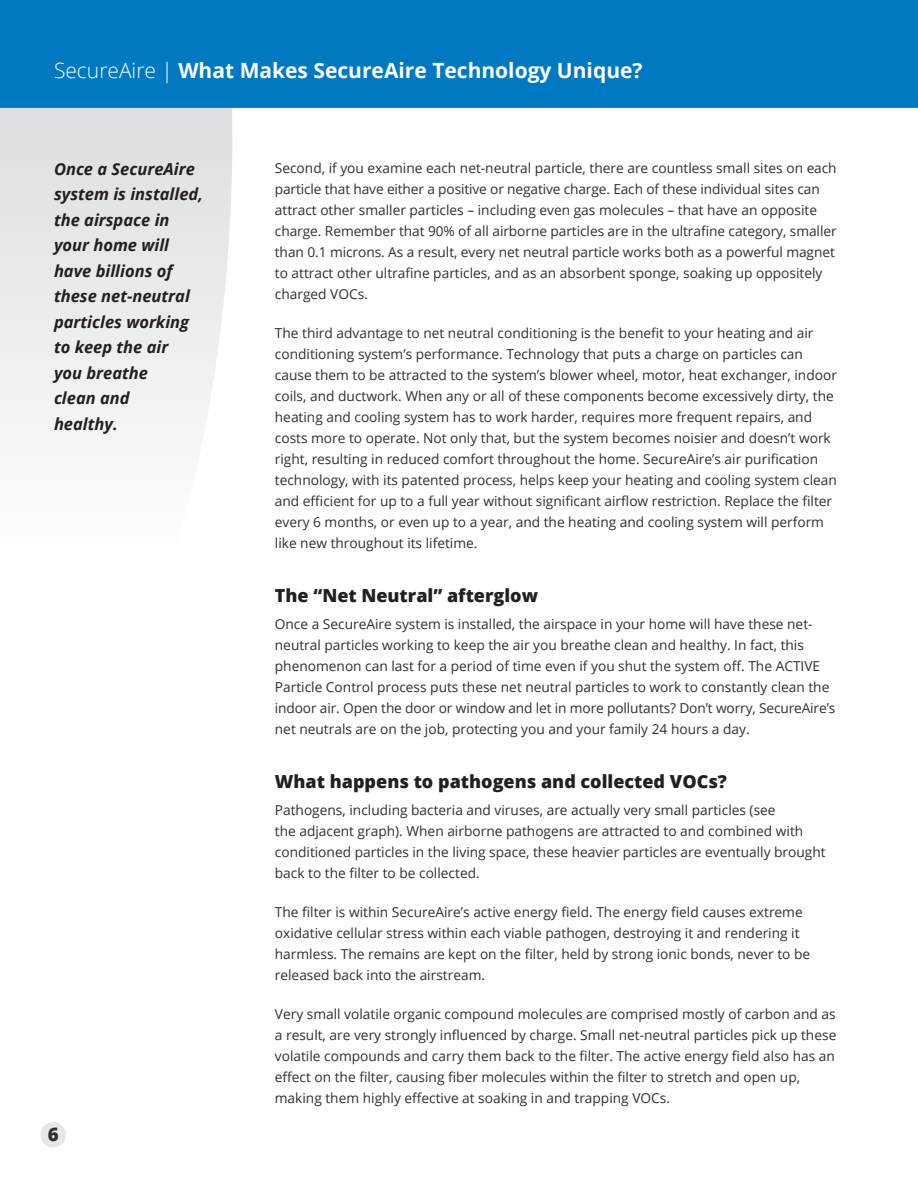
<style>
.page{position:relative;width:918px;height:1188px;background:#fff}
.page>*{position:absolute;margin:0;border:0;box-sizing:border-box;transform-origin:0 0}
.t1{font:700 21px "Open Sans";color:#fff}
.Body_Copy{font:800 18.75px "Open Sans";color:#312f30}
.Subhead-1{font:800 18px "Open Sans";color:#231f20}
.Pull_Quote{font:italic 700 16.5px/25.5px "Open Sans";color:#231f20}
.Body_Copy-2{font:13.65px/21px "Open Sans";color:#312f30}
.s1{font-weight:300}
</style>
<div class="page">
<svg style="left:0;top:108px;width:232px;height:325px"></svg>
<div style="left:0;top:0;width:918px;height:108px;background:#0079c2"></div>
<div style="left:40px;top:1122px;width:26px;height:26px;background:#e6e7e9;border-radius:50%"></div>
<p class="t1" style="left:54px;top:55px;width:590px"><span class="s1">SecureAire |</span> What Makes SecureAire Technology Unique?</p>
<p class="Pull_Quote" style="left:54px;top:155px;width:150px">Once a SecureAire system is installed, the airspace in your home will have billions of these net-neutral particles working to keep the air<br>you breathe<br>clean and<br>healthy.</p>
<p class="Body_Copy-2" style="left:275px;top:157px;width:563px">Second, if you examine each net-neutral particle, there are countless small sites on each particle that have either a positive or negative charge. Each of these individual sites can attract other smaller particles – including even gas molecules – that have an opposite charge. Remember that 90% of all airborne particles are in the ultrafine category, smaller than 0.1 microns. As a result, every net neutral particle works both as a powerful magnet to attract other ultrafine particles, and as an absorbent sponge, soaking up oppositely charged VOCs.</p>
<p class="Body_Copy-2" style="left:275px;top:322px;width:564px">The third advantage to net neutral conditioning is the benefit to your heating and air conditioning system’s performance. Technology that puts a charge on particles can cause them to be attracted to the system’s blower wheel, motor, heat exchanger, indoor coils, and ductwork. When any or all of these components become excessively dirty, the heating and cooling system has to work harder, requires more frequent repairs, and costs more to operate. Not only that, but the system becomes noisier and doesn’t work right, resulting in reduced comfort throughout the home. SecureAire’s air purification technology, with its patented process, helps keep your heating and cooling system clean and efficient for up to a full year without significant airflow restriction. Replace the filter every 6 months, or even up to a year, and the heating and cooling system will perform like new throughout its lifetime.</p>
<p class="Subhead-1" style="left:275px;top:581px;width:265px">The “Net Neutral” afterglow</p>
<p class="Body_Copy-2" style="left:275px;top:613px;width:562px">Once a SecureAire system is installed, the airspace in your home will have these net&shy;neutral particles working to keep the air you breathe clean and healthy. In fact, this phenomenon can last for a period of time even if you shut the system off. The ACTIVE Particle Control process puts these net neutral particles to work to constantly clean the indoor air. Open the door or window and let in more pollutants? Don’t worry, SecureAire’s net neutrals are on the job, protecting you and your family 24 hours a day.</p>
<p class="Subhead-1" style="left:275px;top:767px;width:454px">What happens to pathogens and collected VOCs?</p>
<p class="Body_Copy-2" style="left:275px;top:799px;width:552px">Pathogens, including bacteria and viruses, are actually very small particles (see<br>the adjacent graph). When airborne pathogens are attracted to and combined with conditioned particles in the living space, these heavier particles are eventually brought back to the filter to be collected.</p>
<p class="Body_Copy-2" style="left:275px;top:901px;width:537px">The filter is within SecureAire’s active energy field. The energy field causes extreme oxidative cellular stress within each viable pathogen, destroying it and rendering it harmless. The remains are kept on the filter, held by strong ionic bonds, never to be released back into the airstream.</p>
<p class="Body_Copy-2" style="left:275px;top:1003px;width:563px">Very small volatile organic compound molecules are comprised mostly of carbon and as a result, are very strongly influenced by charge. Small net-neutral particles pick up these volatile compounds and carry them back to the filter. The active energy field also has an effect on the filter, causing fiber molecules within the filter to stretch and open up, making them highly effective at soaking in and trapping VOCs.</p>
<p class="Body_Copy" style="left:48px;top:1120px;width:12px">6</p>
</div>
